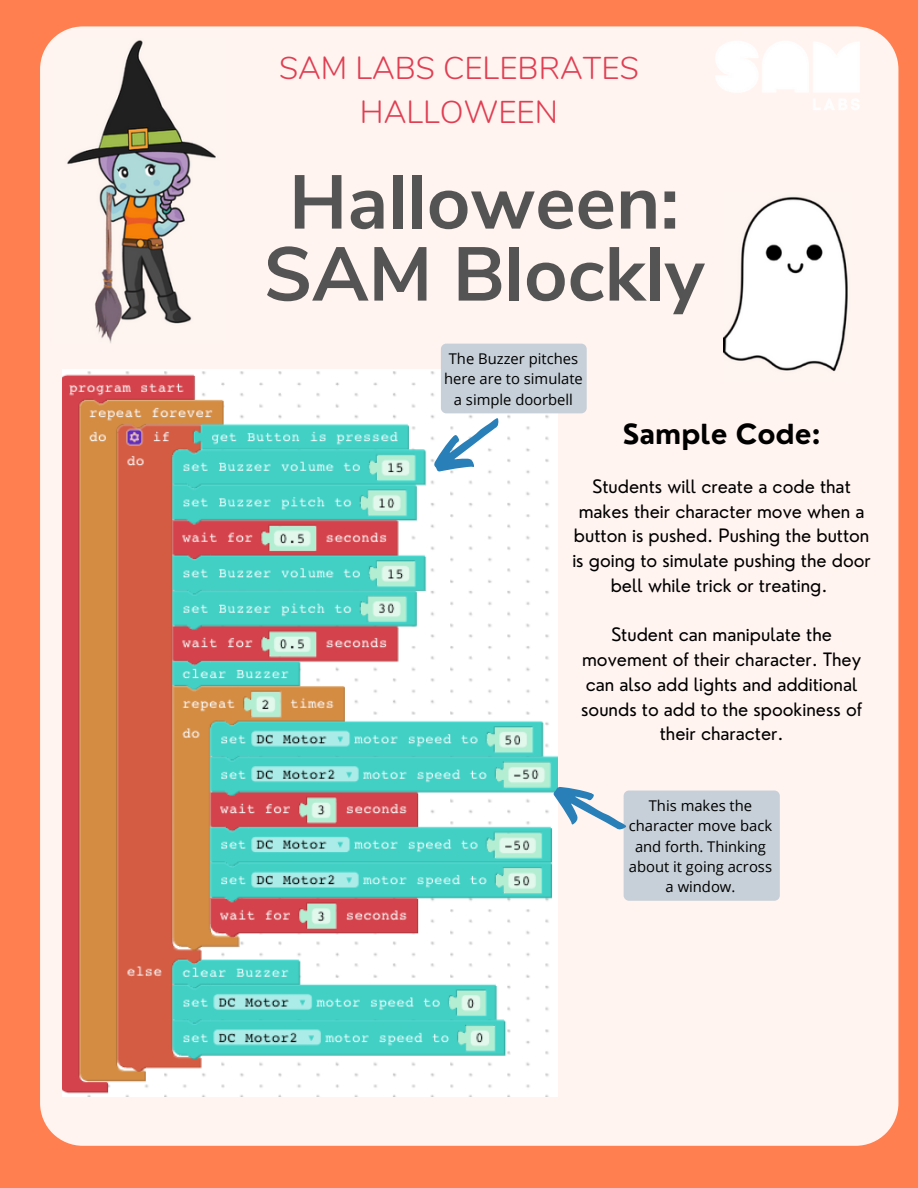
<style>
.page{position:relative;width:918px;height:1188px;background:#ff7f50}
.page>*{position:absolute;margin:0;border:0;box-sizing:border-box;transform-origin:0 0}
.t1{font:700 75.9px/72px "Nunito Sans";color:#545454;text-align:center}
.t2{font:300 31.5px/43.8px "Nunito";color:#e03e52;text-align:center}
.t3{font:700 27px "Nourd";color:#000}
.t4{font:18px/24.8px "Nourd";color:#000;text-align:center}
.t5{font:14.85px/20.5px "Open Sans";color:#000;text-align:center}
.t6{font:14.7px/20.4px "Open Sans";color:#000;text-align:center}
</style>
<div class="page">
<div style="left:40px;top:26px;width:858px;height:1120px;background:#fff4f0"></div>
<img style="left:712px;top:39px;width:151px;height:74px">
<img style="left:55px;top:39px;width:170px;height:305px">
<img style="left:63px;top:369px;width:495px;height:727px">
<div style="left:441px;top:344px;width:146px;height:69px;background:#c7d0d8;border-radius:5px"></div>
<svg style="left:427px;top:406px;width:85px;height:81px;background:#dae7f0"></svg>
<div style="left:624px;top:791px;width:156px;height:110px;background:#c7d0d8;border-radius:5px"></div>
<svg style="left:545px;top:778px;width:88px;height:68px;background:#ccdce3"></svg>
<img style="left:724px;top:191px;width:127px;height:189px">
<h2 class="t2" style="left:279px;top:47px;width:361px">SAM LABS CELEBRATES<br>HALLOWEEN</h2>
<h1 class="t1" style="left:264px;top:168px;width:442px">Halloween:<br>SAM Blockly</h1>
<p class="t6" style="left:444px;top:348px;width:140px">The Buzzer pitches here are to simulate a simple doorbell</p>
<h3 class="t3" style="left:623px;top:417px;width:199px">Sample Code:</h3>
<p class="t4" style="left:572px;top:474px;width:300px">Students will create a code that makes their character move when a button is pushed. Pushing the button is going to simulate pushing the door bell while trick or treating.</p>
<p class="t4" style="left:581px;top:622px;width:282px">Student can manipulate the movement of their character. They can also add lights and additional sounds to add to the spookiness of their character.</p>
<p class="t5" style="left:629px;top:795px;width:145px">This makes the character move back and forth. Thinking about it going across a window.</p>
</div>
